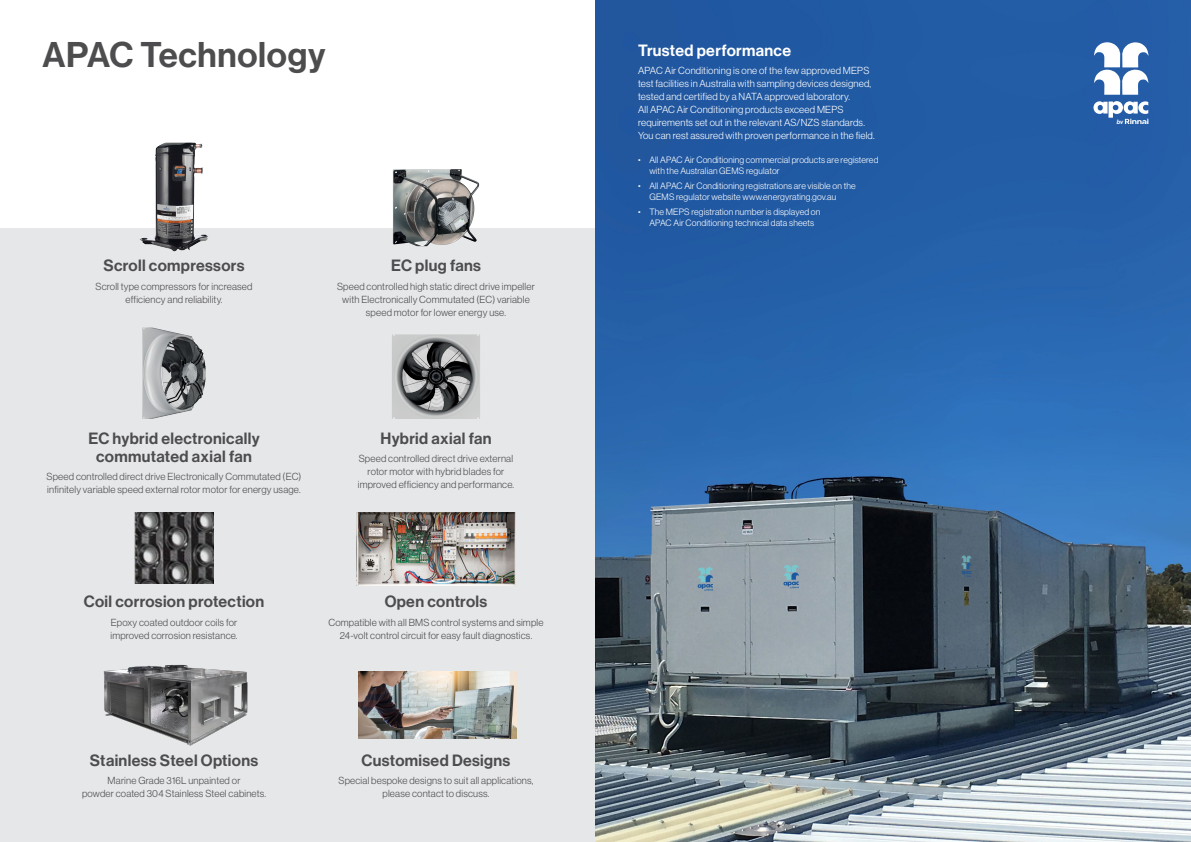
<style>
.page{position:relative;width:1191px;height:842px;background:#fff}
.page>*{position:absolute;margin:0;border:0;box-sizing:border-box;transform-origin:0 0}
.RB_Primary_Heading_B{font:500 35px "Haas Grot Disp 65";letter-spacing:.02em;color:#4d4d4f}
.RB_Sub_Heading_Black{font:500 16px/18px "Haas Grot Disp 65";letter-spacing:.02em;color:#4d4d4f;text-align:center}
.RB_Sub_Heading_White{font:500 16px "Haas Grot Disp 65";letter-spacing:.02em;color:#fff}
.RB_Body_Text_Black_8{font:300 10px/13px "Haas Grot Disp 45";letter-spacing:.02em;color:#4d4d4f;text-align:center}
.RB_Body_Text_White{font:300 10px/13px "Haas Grot Disp 45";letter-spacing:.02em;color:#fff}
.RB_Sub_Heading_Black-2{font:300 10px/13px "Haas Grot Disp 45";letter-spacing:.02em;color:#4d4d4f;text-align:center}
.t1{font:300 9px/10.8px "Haas Grot Disp 45";letter-spacing:.02em;color:#fff}
.t2{font:italic 500 6.2px "Haas Grot Disp 66";color:#fff}
</style>
<div class="page">
<div style="left:0;top:229px;width:1191px;height:613px;background:#e6e7e8"></div>
<img style="left:135px;top:512px;width:78px;height:72px">
<svg style="left:156px;top:143px;width:10px;height:5px"></svg>
<img style="left:393px;top:169px;width:86px;height:77px">
<img style="left:142px;top:328px;width:64px;height:91px">
<img style="left:392px;top:334px;width:88px;height:85px">
<img style="left:595px;top:0;width:596px;height:842px">
<img style="left:103px;top:664px;width:145px;height:82px">
<img style="left:357px;top:512px;width:158px;height:74px">
<img style="left:359px;top:671px;width:157px;height:67px">
<svg style="left:1094px;top:42px;width:54px;height:53px"></svg>
<svg style="left:1093px;top:101px;width:55px;height:23px"></svg>
<p class="RB_Primary_Heading_B" style="left:43px;top:35px;width:284px">APAC Technology</p>
<p class="RB_Sub_Heading_White" style="left:638px;top:41px;width:155px">Trusted performance</p>
<p class="RB_Body_Text_White" style="left:638px;top:64px;width:238px">APAC Air Conditioning is one of the few approved MEPS test facilities in Australia with sampling devices designed, tested and certified by a NATA approved laboratory.<br>All APAC Air Conditioning products exceed MEPS requirements set out in the relevant AS/NZS standards.<br>You can rest assured with proven performance in the field.</p>
<p class="t1" style="left:649px;top:155px;width:231px;text-indent:-11px">• All APAC Air Conditioning commercial products are registered with the Australian GEMS regulator</p>
<p class="t1" style="left:649px;top:180px;width:208px;text-indent:-11px">• All APAC Air Conditioning registrations are visible on the<br>GEMS regulator website www.energyrating.gov.au</p>
<p class="t1" style="left:638px;top:206px;width:184px;text-align:center">• The MEPS registration number is displayed on<br>APAC Air Conditioning technical data sheets</p>
<p class="RB_Sub_Heading_Black" style="left:103px;top:257px;width:143px">Scroll compressors</p>
<p class="RB_Body_Text_Black_8" style="left:95px;top:280px;width:158px">Scroll type compressors for increased efficiency and reliability.</p>
<p class="RB_Sub_Heading_Black" style="left:391px;top:257px;width:91px">EC plug fans</p>
<p class="RB_Body_Text_Black_8" style="left:337px;top:280px;width:199px">Speed controlled high static direct drive impeller with Electronically Commutated (EC) variable speed motor for lower energy use.</p>
<p class="RB_Sub_Heading_Black" style="left:88px;top:429px;width:173px">EC hybrid electronically commutated axial fan</p>
<p class="RB_Body_Text_Black_8" style="left:47px;top:470px;width:256px;text-align:left">Speed controlled direct drive Electronically Commutated (EC) infinitely variable speed external rotor motor for energy usage.</p>
<p class="RB_Sub_Heading_Black" style="left:380px;top:429px;width:113px">Hybrid axial fan</p>
<p class="RB_Body_Text_Black_8" style="left:358px;top:452px;width:158px">Speed controlled direct drive external rotor motor with hybrid blades for improved efficiency and performance.</p>
<p class="RB_Sub_Heading_Black" style="left:84px;top:593px;width:182px">Coil corrosion protection</p>
<p class="RB_Body_Text_Black_8" style="left:110px;top:616px;width:129px;text-align:left">Epoxy coated outdoor coils for improved corrosion resistance.</p>
<p class="RB_Sub_Heading_Black" style="left:385px;top:593px;width:104px">Open controls</p>
<p class="RB_Body_Text_Black_8" style="left:328px;top:616px;width:217px">Compatible with all BMS control systems and simple<br>24-volt control circuit for easy fault diagnostics.</p>
<p class="RB_Sub_Heading_Black" style="left:90px;top:751px;width:170px">Stainless Steel Options</p>
<p class="RB_Body_Text_Black_8" style="left:82px;top:774px;width:185px">Marine Grade 316L unpainted or<br>powder coated 304 Stainless Steel cabinets.</p>
<p class="RB_Sub_Heading_Black" style="left:362px;top:751px;width:150px">Customised Designs</p>
<p class="RB_Sub_Heading_Black-2" style="left:338px;top:774px;width:196px">Special bespoke designs to suit all applications, please contact to discuss.</p>
<p class="t2" style="left:1116px;top:119px;width:8px">by</p>
</div>
